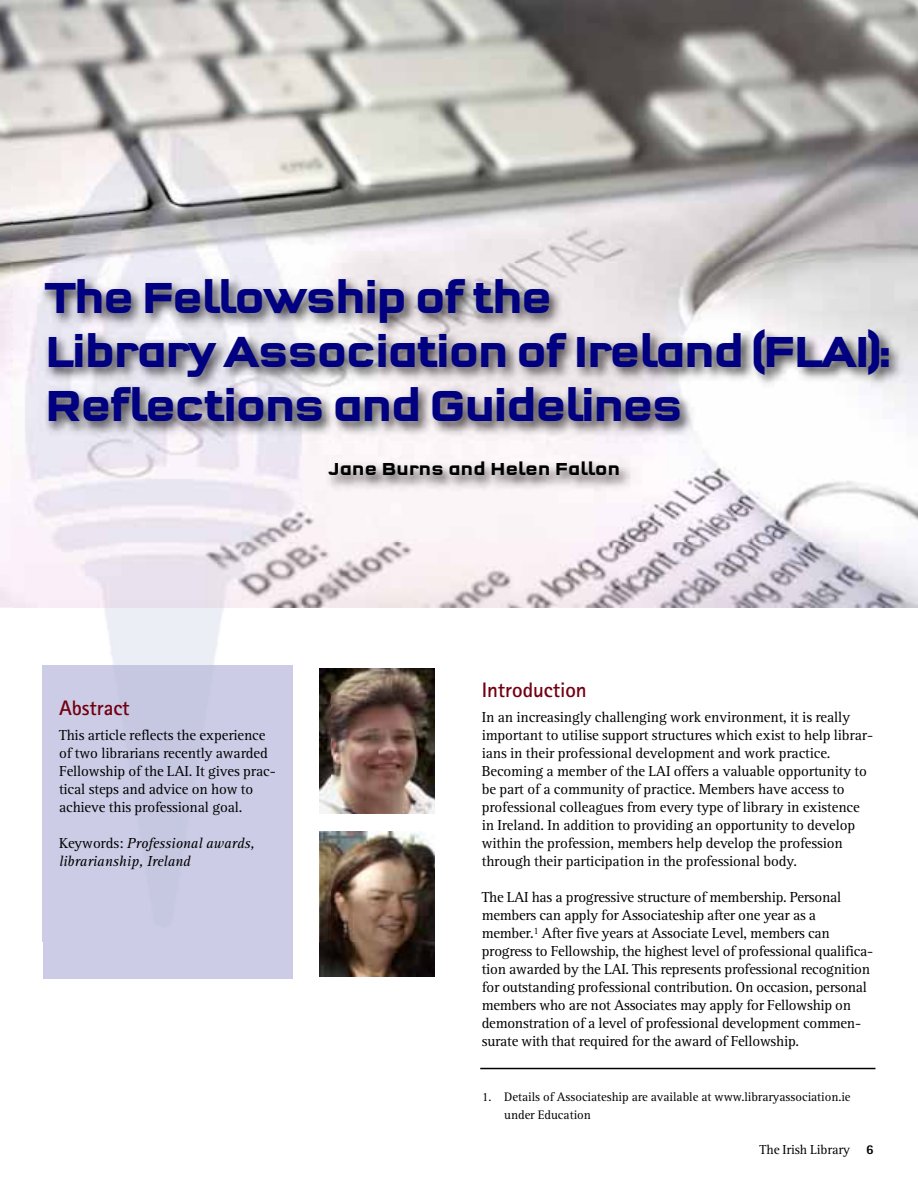
<style>
.page{position:relative;width:918px;height:1188px;background:#fff}
.page>*{position:absolute;margin:0;border:0;box-sizing:border-box;transform-origin:0 0}
.t1{font:700 45px/54px "Q Type Square";letter-spacing:-.07em;color:#000080}
.t2{font:700 21px "Rotis Sans Serif";letter-spacing:-.005em;color:#720011}
.t3{font:700 18px "Q Type Square";letter-spacing:-.025em;color:#000}
.t4{font:15px/18px "Rotis Serif";letter-spacing:-.01em;color:#000}
.t5{font:italic 15px/18px "Rotis Serif";letter-spacing:-.005em;color:#000}
.t6{font:13.5px "Rotis Serif";letter-spacing:-.01em;color:#000}
.t7{font:12.75px/18px "Rotis Serif";letter-spacing:-.005em;color:#000}
.s1{font-style:normal}
.s2{font-family:"Rotis Sans Serif";font-weight:800}
</style>
<div class="page">
<div style="left:43px;top:666px;width:250px;height:313px;background:#cccce6"></div>
<img style="left:0;top:0;width:918px;height:608px">
<div style="left:316px;top:666px;width:122px;height:150px;border:3px solid #fff"></div>
<img style="left:331px;top:669px;width:104px;height:144px">
<img style="left:319px;top:831px;width:116px;height:145px">
<hr style="left:480px;top:1068px;width:395px;height:1px;background:#000">
<img style="left:14px;top:541px;width:317px;height:401px">
<img style="left:43px;top:666px;width:250px;height:276px">
<img style="left:14px;top:115px;width:317px;height:149px">
<img style="left:316px;top:666px;width:15px;height:150px">
<img style="left:316px;top:828px;width:3px;height:114px">
<svg style="left:319px;top:828px;width:12px;height:3px"></svg>
<img style="left:10px;top:264px;width:321px;height:277px">
<h1 class="t1" style="left:44px;top:274px;width:848px">The Fellowship of the<br>Library Association of Ireland (FLAI):<br>Reflections and Guidelines</h1>
<p class="t3" style="left:328px;top:461px;width:294px">Jane Burns and Helen Fallon</p>
<h2 class="t2" style="left:59px;top:700px;width:72px">Abstract</h2>
<p class="t4" style="left:59px;top:727px;width:218px">This article reflects the experience of two librarians recently awarded Fellowship of the LAI. It gives prac&shy;tical steps and advice on how to achieve this professional goal.</p>
<p class="t5" style="left:59px;top:835px;width:197px"><span class="s1">Keywords:</span> Professional awards, librarianship, Ireland</p>
<h2 class="t2" style="left:482px;top:682px;width:107px">Introduction</h2>
<p class="t4" style="left:482px;top:709px;width:393px">In an increasingly challenging work environment, it is really important to utilise support structures which exist to help librar&shy;ians in their professional development and work practice.<br>Becoming a member of the LAI offers a valuable opportunity to be part of a community of practice. Members have access to professional colleagues from every type of library in existence in Ireland. In addition to providing an opportunity to develop within the profession, members help develop the profession through their participation in the professional body.</p>
<p class="t4" style="left:482px;top:889px;width:393px">The LAI has a progressive structure of membership. Personal members can apply for Associateship after one year as a member.<sup>1</sup> After five years at Associate Level, members can progress to Fellowship, the highest level of professional qualifica&shy;tion awarded by the LAI. This represents professional recognition for outstanding professional contribution. On occasion, personal members who are not Associates may apply for Fellowship on demonstration of a level of professional development commen&shy;surate with that required for the award of Fellowship.</p>
<p class="t7" style="left:504px;top:1089px;width:348px;text-indent:-22px">1. Details of Associateship are available at www.libraryassociation.ie under Education</p>
<p class="t6" style="left:760px;top:1145px;width:116px">The Irish Library <span class="s2">6</span></p>
</div>
